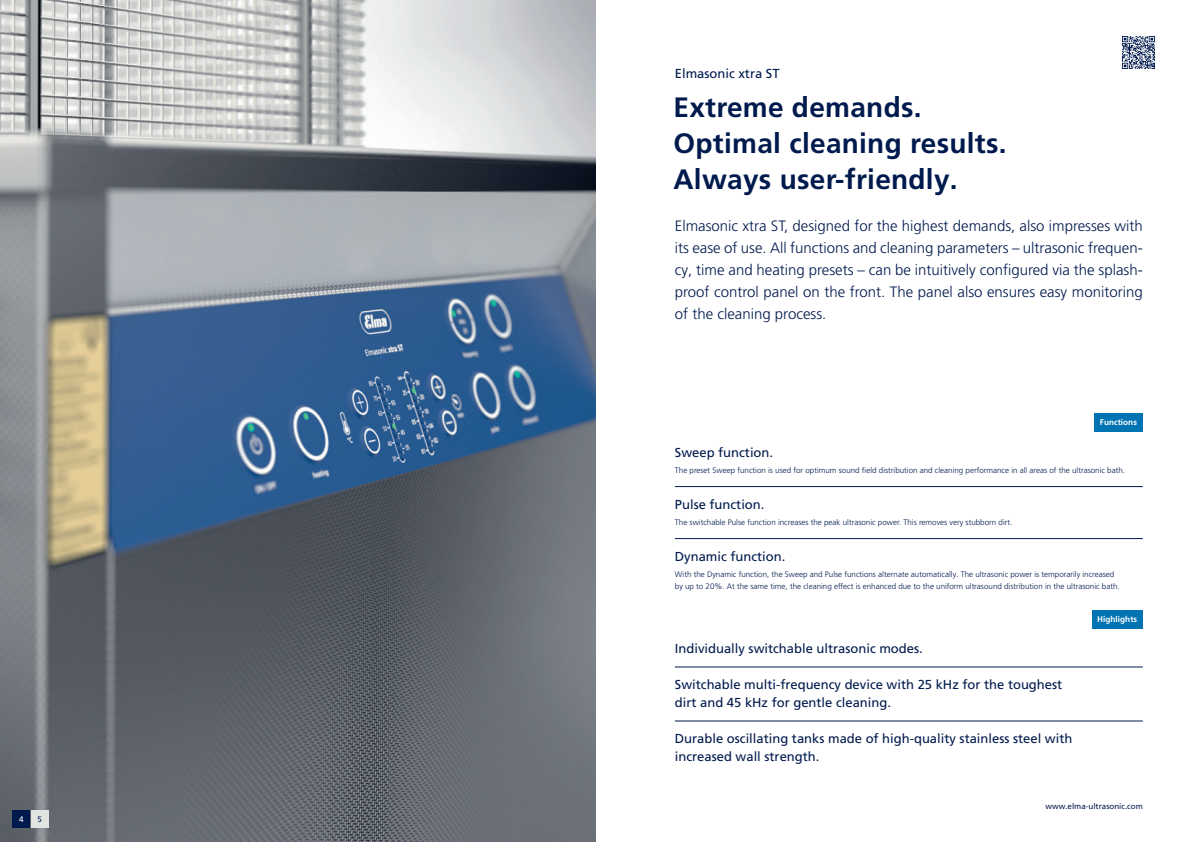
<style>
.page{position:relative;width:1191px;height:842px;background:#fff}
.page>*{position:absolute;margin:0;border:0;box-sizing:border-box;transform-origin:0 0}
.t1{font:700 28px/36px "Frutiger LT Pro";letter-spacing:.01em;color:#001a4d}
.t2{font:300 15px/22px "Frutiger LT Pro";color:#001a4d;text-align:justify}
.t3{font:13px/18px "Frutiger LT Pro";color:#001a4d}
.t4{font:700 8.2px "Frutiger LT Pro";color:#fff}
.t5{font:300 8px/12px "Frutiger LT Pro";color:#001a4d}
.t6{font:8px "Frutiger LT Pro";color:#001a4d}
.t7{font:8px "Frutiger LT Pro";color:#fff}
</style>
<div class="page">
<img style="left:0;top:0;width:595px;height:842px">
<div style="left:13px;top:811px;width:17px;height:17px;background:#001a4d"></div>
<div style="left:31px;top:811px;width:17px;height:17px;background:#e2e4e2"></div>
<hr style="left:675px;top:667px;width:467px;height:1px;background:#001a4d">
<hr style="left:675px;top:721px;width:467px;height:1px;background:#001a4d">
<div style="left:1092px;top:610px;width:50px;height:19px;background:#0073b3"></div>
<hr style="left:675px;top:486px;width:467px;height:1px;background:#001a4d">
<hr style="left:675px;top:538px;width:467px;height:1px;background:#001a4d">
<div style="left:1094px;top:413px;width:48px;height:19px;background:#0073b3"></div>
<svg style="left:1122px;top:36px;width:33px;height:33px"></svg>
<p class="t7" style="left:19px;top:814px;width:6px">4</p>
<p class="t6" style="left:37px;top:814px;width:6px">5</p>
<h3 class="t3" style="left:675px;top:64px;width:106px">Elmasonic xtra ST</h3>
<h1 class="t1" style="left:673px;top:90px;width:334px">Extreme demands.<br>Optimal cleaning results.<br>Always user-friendly.</h1>
<p class="t2" style="left:675px;top:215px;width:469px">Elmasonic xtra ST, designed for the highest demands, also impresses with its ease of use. All functions and cleaning parameters – ultrasonic frequen&shy;cy, time and heating presets – can be intuitively configured via the splash&shy;proof control panel on the front. The panel also ensures easy monitoring of the cleaning process.</p>
<p class="t4" style="left:1099px;top:417px;width:39px">Functions</p>
<h3 class="t3" style="left:675px;top:443px;width:100px">Sweep function.</h3>
<p class="t5" style="left:675px;top:464px;width:452px">The preset Sweep function is used for optimum sound field distribution and cleaning performance in all areas of the ultrasonic bath.</p>
<h3 class="t3" style="left:675px;top:495px;width:91px">Pulse function.</h3>
<p class="t5" style="left:675px;top:516px;width:339px">The switchable Pulse function increases the peak ultrasonic power. This removes very stubborn dirt.</p>
<h3 class="t3" style="left:675px;top:547px;width:112px">Dynamic function.</h3>
<p class="t5" style="left:675px;top:568px;width:446px">With the Dynamic function, the Sweep and Pulse functions alternate automatically. The ultrasonic power is temporarily increased by up to 20%. At the same time, the cleaning effect is enhanced due to the uniform ultrasound distribution in the ultrasonic bath.</p>
<h3 class="t3" style="left:675px;top:640px;width:249px">Individually switchable ultrasonic modes.</h3>
<h3 class="t3" style="left:675px;top:676px;width:389px">Switchable multi-frequency device with 25 kHz for the toughest dirt and 45 kHz for gentle cleaning.</h3>
<h3 class="t3" style="left:675px;top:730px;width:399px">Durable oscillating tanks made of high-quality stainless steel with increased wall strength.</h3>
<p class="t4" style="left:1097px;top:614px;width:41px">Highlights</p>
<p class="t6" style="left:1045px;top:802px;width:99px">www.elma-ultrasonic.com</p>
</div>
